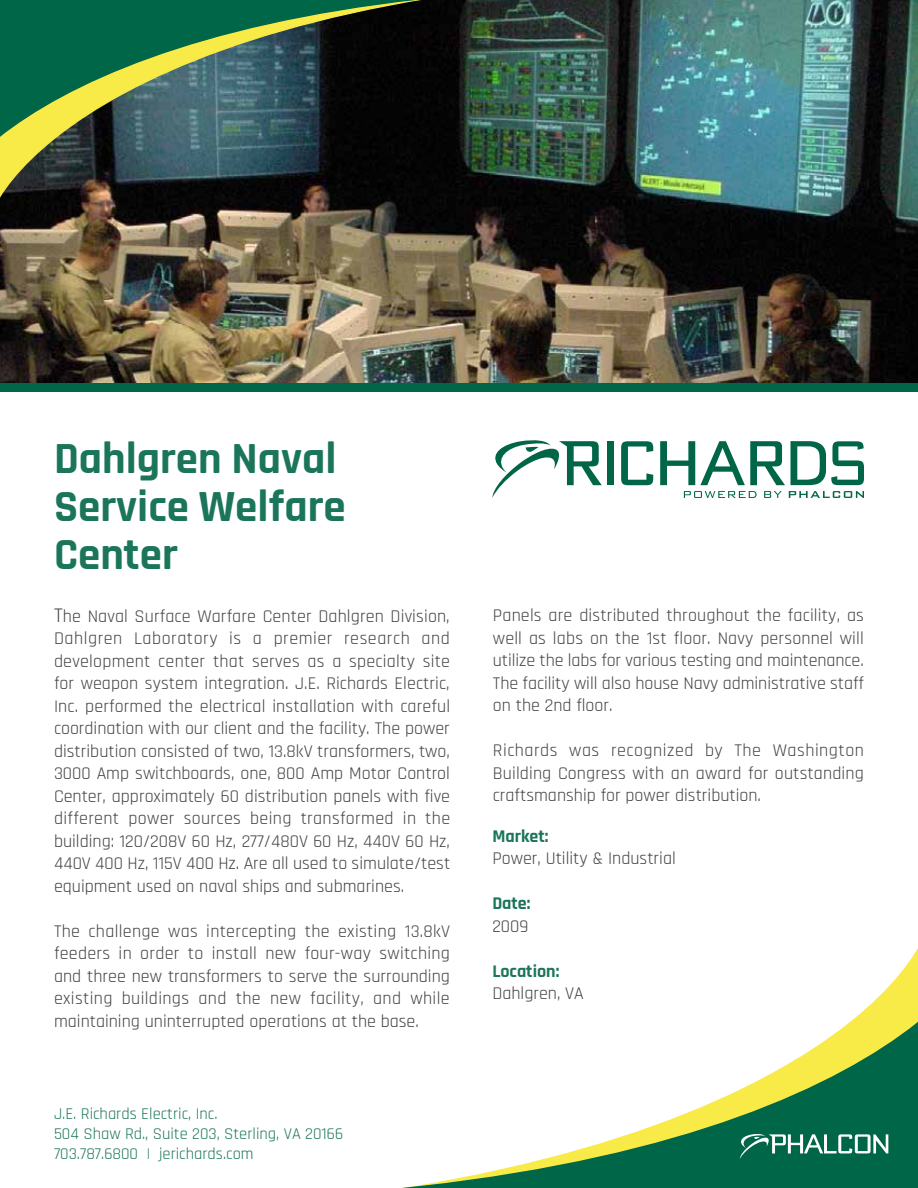
<style>
.page{position:relative;width:918px;height:1188px;background:#fff}
.page>*{position:absolute;margin:0;border:0;box-sizing:border-box;transform-origin:0 0}
.t1{font:700 45px/48px "Rajdhani";color:#1a755a}
.t2{font:18px/22.5px "Rajdhani";color:#414042;text-align:justify}
.t3{font:700 18px "Rajdhani";color:#1a755a}
.t4{font:16.5px/19.8px "Rajdhani";color:#1a755a}
.s1{font-size:21px}
</style>
<div class="page">
<div style="left:607px;top:441px;width:7px;height:44px;background:#006647"></div>
<svg style="left:684px;top:491px;width:73px;height:7px"></svg>
<svg style="left:764px;top:491px;width:18px;height:7px"></svg>
<svg style="left:789px;top:491px;width:75px;height:7px"></svg>
<svg style="left:621px;top:441px;width:32px;height:44px"></svg>
<svg style="left:660px;top:441px;width:204px;height:44px"></svg>
<svg style="left:492px;top:440px;width:110px;height:58px"></svg>
<img style="left:0;top:0;width:918px;height:383px">
<svg style="left:402px;top:948px;width:516px;height:240px"></svg>
<img style="left:0;top:0;width:706px;height:233px">
<img style="left:0;top:0;width:660px;height:226px">
<svg style="left:740px;top:1134px;width:148px;height:25px"></svg>
<div style="left:0;top:383px;width:918px;height:9px;background:#006647"></div>
<h1 class="t1" style="left:54px;top:436px;width:293px">Dahlgren Naval<br>Service Welfare<br>Center</h1>
<p class="t2" style="left:54px;top:605px;width:398px"><span class="s1">T</span>he Naval Surface Warfare Center Dahlgren Division, Dahlgren Laboratory is a premier research and development center that serves as a specialty site for weapon system integration. J.E. Richards Electric, Inc. performed the electrical installation with careful coordination with our client and the facility. The power distribution consisted of two, 13.8kV transformers, two, 3000 Amp switchboards, one, 800 Amp Motor Control Center, approximately 60 distribution panels with five different power sources being transformed in the building: 120/208V 60 Hz, 277/480V 60 Hz, 440V 60 Hz, 440V 400 Hz, 115V 400 Hz. Are all used to simulate/test equipment used on naval ships and submarines.</p>
<p class="t2" style="left:54px;top:920px;width:398px">The challenge was intercepting the existing 13.8kV feeders in order to install new four-way switching and three new transformers to serve the surrounding existing buildings and the new facility, and while maintaining uninterrupted operations at the base.</p>
<p class="t4" style="left:54px;top:1105px;width:291px">J.E. Richards Electric, Inc.<br>504 Shaw Rd., Suite 203, Sterling, VA 20166<br>703.787.6800 | jerichards.com</p>
<p class="t2" style="left:493px;top:605px;width:373px">Panels are distributed throughout the facility, as well as labs on the 1st floor. Navy personnel will utilize the labs for various testing and maintenance.<br>The facility will also house Navy administrative staff on the 2nd floor.</p>
<p class="t2" style="left:493px;top:740px;width:373px">Richards was recognized by The Washington Building Congress with an award for outstanding craftsmanship for power distribution.</p>
<p class="t3" style="left:492px;top:825px;width:58px">Market:</p>
<p class="t2" style="left:492px;top:848px;width:185px">Power, Utility &amp; Industrial</p>
<p class="t3" style="left:492px;top:893px;width:40px">Date:</p>
<p class="t2" style="left:492px;top:915px;width:38px">2009</p>
<p class="t3" style="left:492px;top:960px;width:69px">Location:</p>
<p class="t2" style="left:492px;top:983px;width:93px">Dahlgren, VA</p>
</div>
